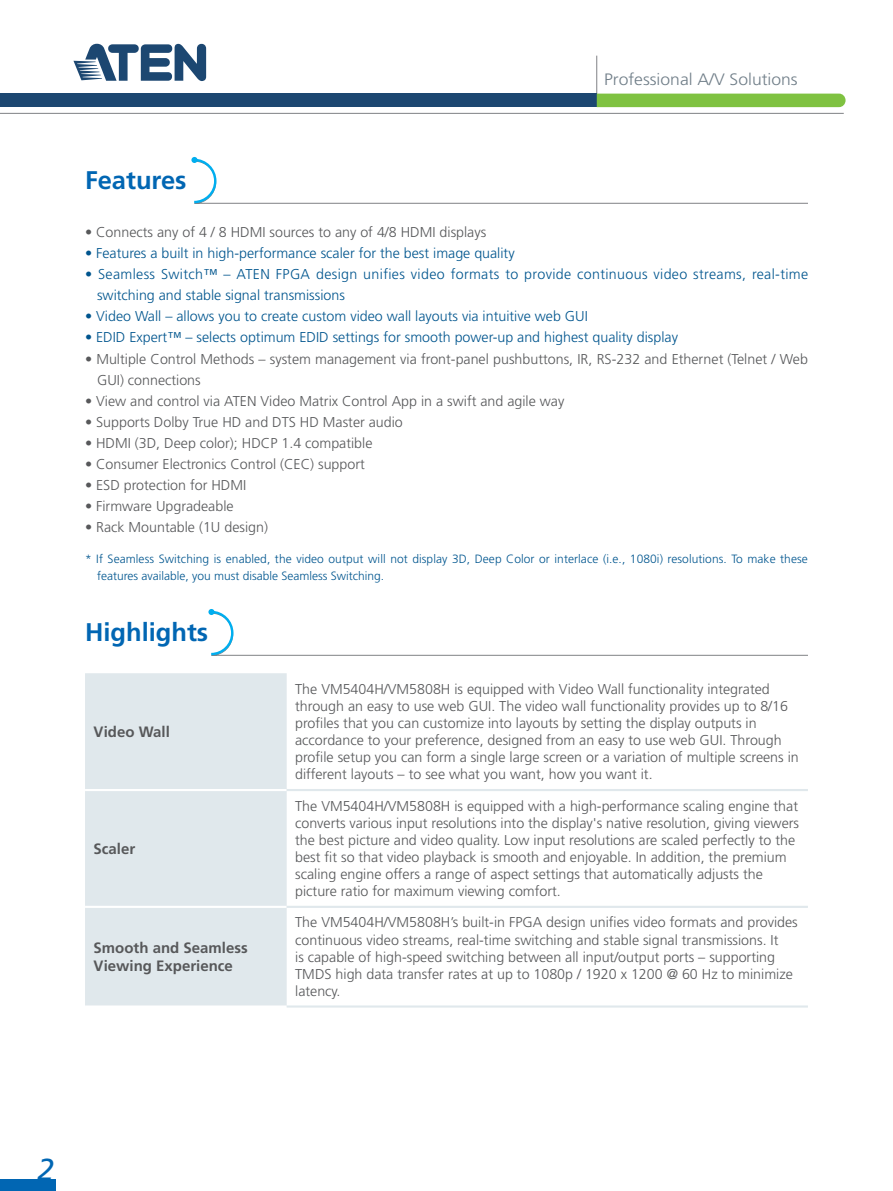
<style>
.page{position:relative;width:893px;height:1191px;background:#fff}
.page>*{position:absolute;margin:0;border:0;box-sizing:border-box;transform-origin:0 0}
.t1{font:italic 30.3px "Frutiger";color:#0166b3}
.t2{font:700 25.5px "Frutiger";color:#0166b3}
.t3{font:300 16.5px "Frutiger";color:#707e88;scale:1.06 1}
.t4{font:700 15px/18px "Frutiger";color:#57585a}
.t5{font:300 14.25px/17.1px "Frutiger";color:#57585a}
.t6{font:300 14.25px "Frutiger";color:#00558e}
.t7{font:300 14.25px/21px "Frutiger";letter-spacing:.025em;color:#00558e}
.t8{font:300 12px/17.7px "Frutiger";letter-spacing:.005em;color:#00568f}
</style>
<div class="page">
<hr style="left:596px;top:56px;width:1px;height:38px;background:#808285">
<div style="left:0;top:94px;width:597px;height:13px;background:#1c4771"></div>
<hr style="left:0;top:113px;width:844px;height:1px;background:#808285">
<div style="left:597px;top:94px;width:248px;height:13px;background:#7fc241"></div>
<svg style="left:73px;top:43px;width:133px;height:38px"></svg>
<div style="left:0;top:1179px;width:55px;height:12px;background:#0166b3"></div>
<svg style="left:191px;top:157px;width:617px;height:47px"></svg>
<svg style="left:208px;top:609px;width:600px;height:47px"></svg>
<div style="left:85px;top:673px;width:202px;height:332px;background:#e0e8ec"></div>
<hr style="left:85px;top:789px;width:202px;height:2px;background:#fff">
<hr style="left:85px;top:905px;width:202px;height:3px;background:#fff">
<hr style="left:287px;top:789px;width:521px;height:2px;background:#e0e8ec">
<hr style="left:287px;top:905px;width:521px;height:3px;background:#e0e8ec">
<hr style="left:287px;top:1005px;width:521px;height:2px;background:#e0e8ec">
<p class="t3" style="left:604px;top:70px;width:184px">Professional A/V Solutions</p>
<h2 class="t2" style="left:85px;top:165px;width:103px">Features</h2>
<p class="t5" style="left:85px;top:224px;width:403px">• Connects any of 4 / 8 HDMI sources to any of 4/8 HDMI displays</p>
<p class="t6" style="left:85px;top:245px;width:431px">• Features a built in high-performance scaler for the best image quality</p>
<p class="t7" style="left:97px;top:264px;width:713px;text-indent:-12px">• Seamless Switch™ – ATEN FPGA design unifies video formats to provide continuous video streams, real-time switching and stable signal transmissions</p>
<p class="t6" style="left:85px;top:308px;width:504px">• Video Wall – allows you to create custom video wall layouts via intuitive web GUI</p>
<p class="t6" style="left:85px;top:329px;width:594px">• EDID Expert™ – selects optimum EDID settings for smooth power-up and highest quality display</p>
<p class="t5" style="left:97px;top:348px;width:712px;line-height:21px;text-indent:-12px">• Multiple Control Methods – system management via front-panel pushbuttons, IR, RS-232 and Ethernet (Telnet / Web<br>GUI) connections</p>
<p class="t5" style="left:85px;top:392px;width:481px">• View and control via ATEN Video Matrix Control App in a swift and agile way</p>
<p class="t5" style="left:85px;top:413px;width:319px">• Supports Dolby True HD and DTS HD Master audio</p>
<p class="t5" style="left:85px;top:434px;width:289px">• HDMI (3D, Deep color); HDCP 1.4 compatible</p>
<p class="t5" style="left:85px;top:455px;width:281px">• Consumer Electronics Control (CEC) support</p>
<p class="t5" style="left:85px;top:476px;width:163px">• ESD protection for HDMI</p>
<p class="t5" style="left:85px;top:497px;width:150px">• Firmware Upgradeable</p>
<p class="t5" style="left:85px;top:518px;width:184px">• Rack Mountable (1U design)</p>
<p class="t8" style="left:97px;top:549px;width:712px;text-indent:-12px">* If Seamless Switching is enabled, the video output will not display 3D, Deep Color or interlace (i.e., 1080i) resolutions. To make these features available, you must disable Seamless Switching.</p>
<h2 class="t2" style="left:85px;top:617px;width:125px">Highlights</h2>
<p class="t4" style="left:94px;top:722px;width:78px">Video Wall</p>
<p class="t4" style="left:94px;top:839px;width:43px">Scaler</p>
<p class="t4" style="left:94px;top:938px;width:156px">Smooth and Seamless<br>Viewing Experience</p>
<p class="t5" style="left:295px;top:680px;width:505px">The VM5404H/VM5808H is equipped with Video Wall functionality integrated through an easy to use web GUI. The video wall functionality provides up to 8/16 profiles that you can customize into layouts by setting the display outputs in accordance to your preference, designed from an easy to use web GUI. Through profile setup you can form a single large screen or a variation of multiple screens in different layouts – to see what you want, how you want it.</p>
<p class="t5" style="left:295px;top:797px;width:505px">The VM5404H/VM5808H is equipped with a high-performance scaling engine that converts various input resolutions into the display's native resolution, giving viewers the best picture and video quality. Low input resolutions are scaled perfectly to the best fit so that video playback is smooth and enjoyable. In addition, the premium scaling engine offers a range of aspect settings that automatically adjusts the picture ratio for maximum viewing comfort.</p>
<p class="t5" style="left:295px;top:914px;width:504px">The VM5404H/VM5808H’s built-in FPGA design unifies video formats and provides continuous video streams, real-time switching and stable signal transmissions. It<br>is capable of high-speed switching between all input/output ports – supporting TMDS high data transfer rates at up to 1080p / 1920 x 1200 @ 60 Hz to minimize latency.</p>
<h1 class="t1" style="left:38px;top:1152px;width:18px">2</h1>
</div>
